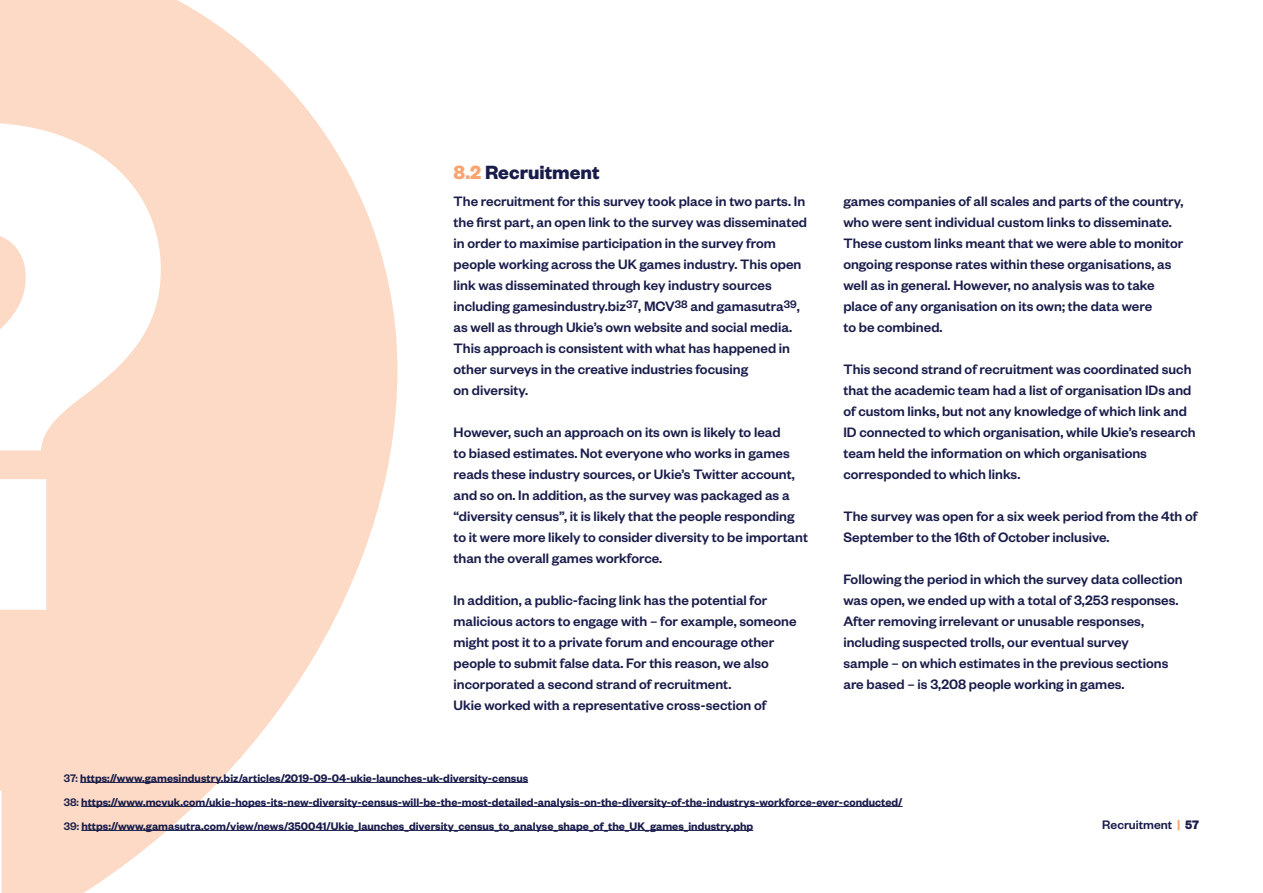
<style>
.page{position:relative;width:1263px;height:893px;background:#fff}
.page>*{position:absolute;margin:0;border:0;box-sizing:border-box;transform-origin:0 0}
.t1{font:700 21px "Founders Grotesk";color:#191c4a}
.t2{font:500 15px/21px "Founders Grotesk";color:#191c4a}
.t3{font:500 13.5px "Founders Grotesk";color:#191c4a}
.t4{font:600 12px/24px "Founders Grotesk";color:#191c4a}
.s1{color:#f9a470}
.s2{font-weight:500}
.s3{font-weight:700;color:#f9a470}
.s4{font-weight:700}
</style>
<div class="page">
<svg style="left:0;top:0;width:397px;height:893px;fill:#fcdac6"></svg>
<hr style="left:80px;top:782px;width:448px;height:1px;background:#191c4a">
<hr style="left:81px;top:806px;width:821px;height:1px;background:#191c4a">
<hr style="left:81px;top:830px;width:672px;height:1px;background:#191c4a">
<h1 class="t1" style="left:454px;top:158px;width:147px"><span class="s1">8.2</span> Recruitment</h1>
<p class="t2" style="left:454px;top:189px;width:355px">The recruitment for this survey took place in two parts. In the first part, an open link to the survey was disseminated in order to maximise participation in the survey from people working across the UK games industry. This open link was disseminated through key industry sources including gamesindustry.biz<sup>37</sup>, MCV<sup>38</sup> and gamasutra<sup>39</sup>, as well as through Ukie’s own website and social media.<br>This approach is consistent with what has happened in other surveys in the creative industries focusing<br>on diversity.</p>
<p class="t2" style="left:454px;top:420px;width:356px">However, such an approach on its own is likely to lead<br>to biased estimates. Not everyone who works in games reads these industry sources, or Ukie’s Twitter account, and so on. In addition, as the survey was packaged as a “diversity census”, it is likely that the people responding to it were more likely to consider diversity to be important than the overall games workforce.</p>
<p class="t2" style="left:454px;top:588px;width:344px">In addition, a public-facing link has the potential for malicious actors to engage with – for example, someone might post it to a private forum and encourage other people to submit false data. For this reason, we also incorporated a second strand of recruitment.<br>Ukie worked with a representative cross-section of</p>
<p class="t2" style="left:843px;top:189px;width:341px">games companies of all scales and parts of the country, who were sent individual custom links to disseminate.<br>These custom links meant that we were able to monitor ongoing response rates within these organisations, as well as in general. However, no analysis was to take place of any organisation on its own; the data were<br>to be combined.</p>
<p class="t2" style="left:843px;top:357px;width:354px">This second strand of recruitment was coordinated such that the academic team had a list of organisation IDs and of custom links, but not any knowledge of which link and ID connected to which organisation, while Ukie’s research team held the information on which organisations corresponded to which links.</p>
<p class="t2" style="left:843px;top:504px;width:355px">The survey was open for a six week period from the 4th of<br>September to the 16th of October inclusive.</p>
<p class="t2" style="left:843px;top:567px;width:341px">Following the period in which the survey data collection was open, we ended up with a total of 3,253 responses.<br>After removing irrelevant or unusable responses, including suspected trolls, our eventual survey<br>sample – on which estimates in the previous sections are based – is 3,208 people working in games.</p>
<p class="t4" style="left:64px;top:765px;width:840px"><span class="s2">37:</span> https://www.gamesindustry.biz/articles/2019-09-04-ukie-launches-uk-diversity-census<br><span class="s2">38:</span> https://www.mcvuk.com/ukie-hopes-its-new-diversity-census-will-be-the-most-detailed-analysis-on-the-diversity-of-the-industrys-workforce-ever-conducted/<br><span class="s2">39:</span> https://www.gamasutra.com/view/news/350041/Ukie_launches_diversity_census_to_analyse_shape_of_the_UK_games_industry.php</p>
<p class="t3" style="left:1102px;top:817px;width:98px">Recruitment <span class="s3">|</span> <span class="s4">57</span></p>
</div>
